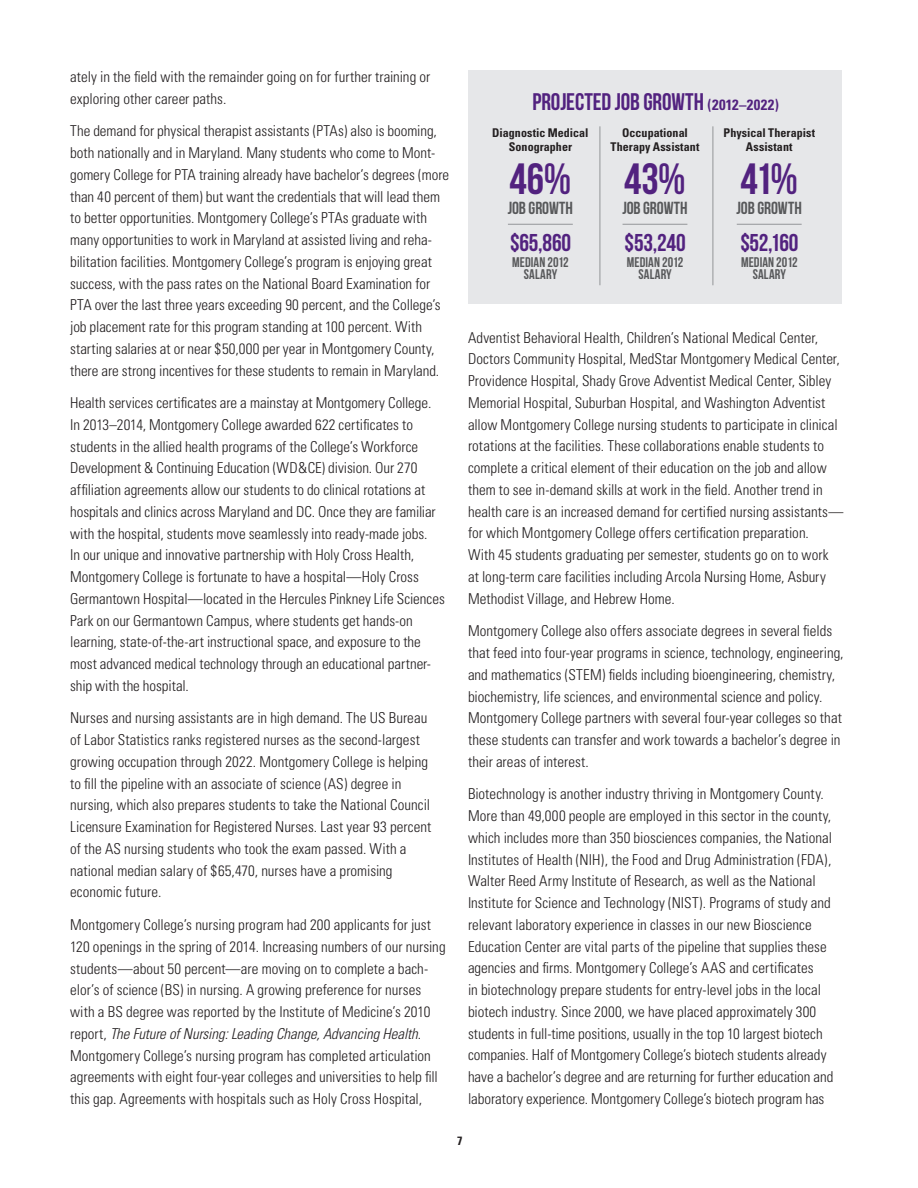
<style>
.page{position:relative;width:918px;height:1188px;background:#fff}
.page>*{position:absolute;margin:0;border:0;box-sizing:border-box;transform-origin:0 0}
.t1{font:43.8px "Bebas Neue";color:#52227f}
.t2{font:24.3px "Bebas Neue";letter-spacing:-.01em;color:#52227f}
.t3{font:24px "Bebas Neue";letter-spacing:-.005em;color:#52227f}
.t4{font:17.55px "Bebas Neue";letter-spacing:-.005em;color:#57585a}
.t5{font:300 condensed 15px/21.8px "Univers";color:#231f20}
.t6{font:13.95px/12.8px "Bebas Neue";letter-spacing:.005em;color:#57585a;text-align:center}
.t7{font:700 condensed 12px/14.2px "Univers";color:#231f20;text-align:center}
.s1{font-style:italic}
.s2{font-family:"Univers";font-weight:700;font-stretch:condensed;font-size:14.85px}
</style>
<div class="page">
<div style="left:468px;top:70px;width:374px;height:233px;background:#e6e7e9"></div>
<hr style="left:508px;top:224px;width:65px;height:1px;background:#939598">
<hr style="left:600px;top:126px;width:1px;height:159px;background:#939598">
<hr style="left:623px;top:224px;width:64px;height:1px;background:#939598">
<hr style="left:737px;top:224px;width:65px;height:1px;background:#939598">
<hr style="left:713px;top:126px;width:1px;height:159px;background:#939598">
<p class="t5" style="left:70px;top:67px;width:362px">ately in the field with the remainder going on for further training or exploring other career paths.</p>
<p class="t5" style="left:70px;top:122px;width:381px">The demand for physical therapist assistants (PTAs) also is booming, both nationally and in Maryland. Many students who come to Mont&shy;gomery College for PTA training already have bachelor’s degrees (more than 40 percent of them) but want the credentials that will lead them to better opportunities. Montgomery College’s PTAs graduate with many opportunities to work in Maryland at assisted living and reha&shy;bilitation facilities. Montgomery College’s program is enjoying great success, with the pass rates on the National Board Examination for PTA over the last three years exceeding 90 percent, and the College’s job placement rate for this program standing at 100 percent. With starting salaries at or near $50,000 per year in Montgomery County, there are strong incentives for these students to remain in Maryland.</p>
<p class="t5" style="left:70px;top:394px;width:376px">Health services certificates are a mainstay at Montgomery College.<br>In 2013–2014, Montgomery College awarded 622 certificates to students in the allied health programs of the College’s Workforce Development &amp; Continuing Education (WD&amp;CE) division. Our 270 affiliation agreements allow our students to do clinical rotations at hospitals and clinics across Maryland and DC. Once they are familiar with the hospital, students move seamlessly into ready-made jobs.<br>In our unique and innovative partnership with Holy Cross Health, Montgomery College is fortunate to have a hospital—Holy Cross Germantown Hospital—located in the Hercules Pinkney Life Sciences Park on our Germantown Campus, where students get hands-on learning, state-of-the-art instructional space, and exposure to the most advanced medical technology through an educational partner&shy;ship with the hospital.</p>
<p class="t5" style="left:70px;top:709px;width:363px">Nurses and nursing assistants are in high demand. The US Bureau of Labor Statistics ranks registered nurses as the second-largest growing occupation through 2022. Montgomery College is helping to fill the pipeline with an associate of science (AS) degree in nursing, which also prepares students to take the National Council Licensure Examination for Registered Nurses. Last year 93 percent of the AS nursing students who took the exam passed. With a national median salary of $65,470, nurses have a promising economic future.</p>
<p class="t5" style="left:70px;top:915px;width:377px">Montgomery College’s nursing program had 200 applicants for just 120 openings in the spring of 2014. Increasing numbers of our nursing students—about 50 percent—are moving on to complete a bach&shy;elor’s of science (BS) in nursing. A growing preference for nurses with a BS degree was reported by the Institute of Medicine’s 2010 report, <span class="s1">The Future of Nursing: Leading Change, Advancing Health</span>.<br>Montgomery College’s nursing program has completed articulation agreements with eight four-year colleges and universities to help fill this gap. Agreements with hospitals such as Holy Cross Hospital,</p>
<h3 class="t3" style="left:532px;top:88px;width:248px">PROJECTED JOB GROWTH <span class="s2">(2012–2022)</span></h3>
<p class="t7" style="left:492px;top:127px;width:98px">Diagnostic Medical<br>Sonographer</p>
<h1 class="t1" style="left:510px;top:153px;width:63px">46%</h1>
<p class="t4" style="left:508px;top:198px;width:67px">JOB GROWTH</p>
<h2 class="t2" style="left:510px;top:229px;width:63px">$65,860</h2>
<p class="t6" style="left:512px;top:256px;width:58px">MEDIAN 2012<br>SALARY</p>
<p class="t7" style="left:611px;top:127px;width:90px">Occupational<br>Therapy Assistant</p>
<h1 class="t1" style="left:624px;top:153px;width:63px">43%</h1>
<p class="t4" style="left:622px;top:198px;width:67px">JOB GROWTH</p>
<h2 class="t2" style="left:625px;top:229px;width:63px">$53,240</h2>
<p class="t6" style="left:627px;top:256px;width:58px">MEDIAN 2012<br>SALARY</p>
<p class="t7" style="left:724px;top:127px;width:93px">Physical Therapist<br>Assistant</p>
<h1 class="t1" style="left:741px;top:153px;width:59px">41%</h1>
<p class="t4" style="left:737px;top:198px;width:67px">JOB GROWTH</p>
<h2 class="t2" style="left:740px;top:229px;width:60px">$52,160</h2>
<p class="t6" style="left:741px;top:256px;width:58px">MEDIAN 2012<br>SALARY</p>
<p class="t5" style="left:468px;top:328px;width:377px">Adventist Behavioral Health, Children’s National Medical Center, Doctors Community Hospital, MedStar Montgomery Medical Center, Providence Hospital, Shady Grove Adventist Medical Center, Sibley Memorial Hospital, Suburban Hospital, and Washington Adventist allow Montgomery College nursing students to participate in clinical rotations at the facilities. These collaborations enable students to complete a critical element of their education on the job and allow them to see in-demand skills at work in the field. Another trend in health care is an increased demand for certified nursing assistants— for which Montgomery College offers certification preparation.<br>With 45 students graduating per semester, students go on to work<br>at long-term care facilities including Arcola Nursing Home, Asbury Methodist Village, and Hebrew Home.</p>
<p class="t5" style="left:468px;top:622px;width:377px">Montgomery College also offers associate degrees in several fields that feed into four-year programs in science, technology, engineering, and mathematics (STEM) fields including bioengineering, chemistry, biochemistry, life sciences, and environmental science and policy.<br>Montgomery College partners with several four-year colleges so that these students can transfer and work towards a bachelor’s degree in their areas of interest.</p>
<p class="t5" style="left:468px;top:785px;width:367px">Biotechnology is another industry thriving in Montgomery County.<br>More than 49,000 people are employed in this sector in the county, which includes more than 350 biosciences companies, the National Institutes of Health (NIH), the Food and Drug Administration (FDA), Walter Reed Army Institute of Research, as well as the National Institute for Science and Technology (NIST). Programs of study and relevant laboratory experience in classes in our new Bioscience Education Center are vital parts of the pipeline that supplies these agencies and firms. Montgomery College’s AAS and certificates<br>in biotechnology prepare students for entry-level jobs in the local biotech industry. Since 2000, we have placed approximately 300 students in full-time positions, usually in the top 10 largest biotech companies. Half of Montgomery College’s biotech students already have a bachelor’s degree and are returning for further education and laboratory experience. Montgomery College’s biotech program has</p>
<p class="t7" style="left:457px;top:1135px;width:7px">7</p>
</div>
